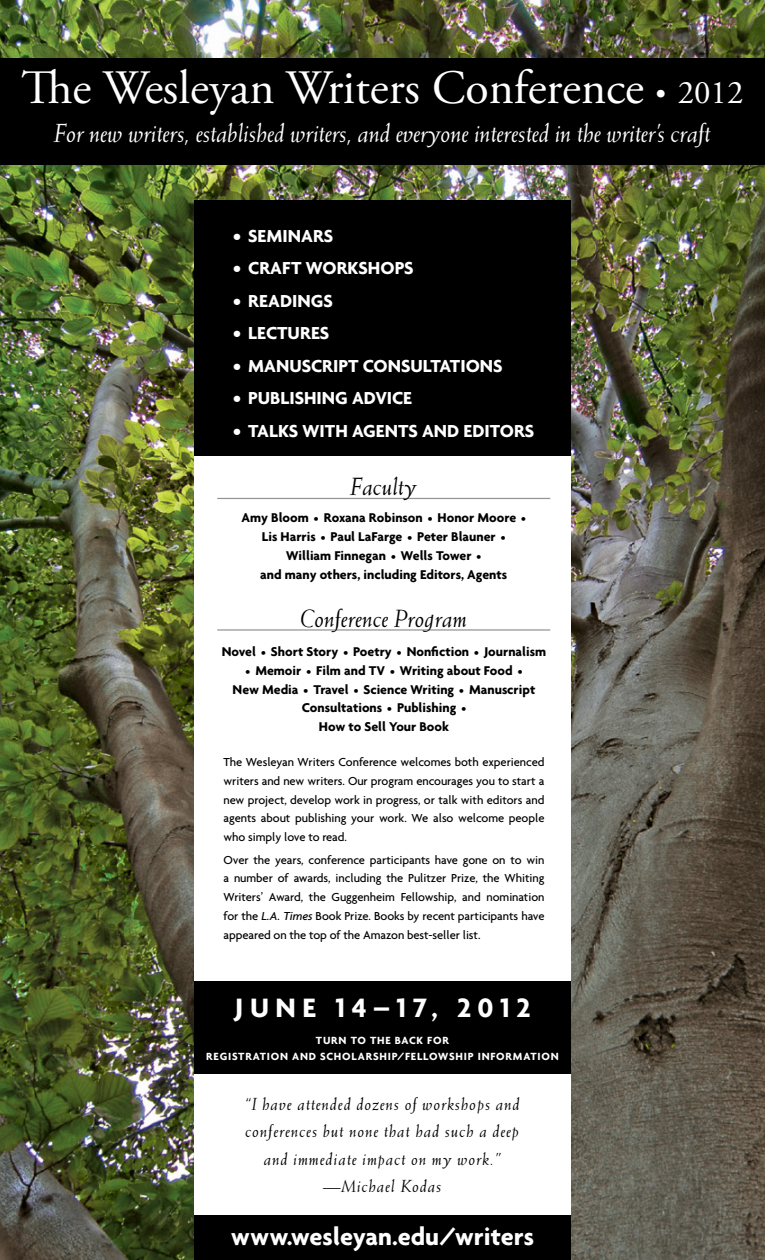
<style>
.page{position:relative;width:765px;height:1260px;background:#fff}
.page>*{position:absolute;margin:0;border:0;box-sizing:border-box;transform-origin:0 0}
.t1{font:47.88px "Adobe Garamond Pro";color:#fff}
.t2{font:700 28.75px "Agenda";letter-spacing:.225em;color:#fff}
.t3{font:italic 26.25px "Weiss";letter-spacing:-.01em;color:#fff}
.t4{font:700 26.25px "Agenda";color:#fff}
.t5{font:italic 25px "Weiss";color:#000}
.t6{font:700 18.75px "Agenda";letter-spacing:.135em;color:#fff}
.t7{font:italic 17.5px/27.5px "Weiss";letter-spacing:.05em;color:#000;text-align:center}
.t8{font:700 13.75px/18.8px "Agenda";color:#000;text-align:center}
.t9{font:500 12.5px/18.8px "Agenda";letter-spacing:-.005em;color:#000;text-align:justify}
.t10{font:700 11.25px "Agenda";letter-spacing:.205em;color:#fff}
.s1{font-size:27.88px}
.s2{font-size:32.88px}
.s3{font-size:11.25px}
.s4{font-style:italic}
</style>
<div class="page">
<img style="left:0;top:0;width:765px;height:1260px">
<div style="left:0;top:58px;width:765px;height:107px;background:#000"></div>
<div style="left:194px;top:201px;width:377px;height:1059px;background:#fff"></div>
<hr style="left:217px;top:629px;width:333px;height:2px;background:#939598">
<hr style="left:217px;top:498px;width:333px;height:1px;background:#939598">
<div style="left:194px;top:201px;width:377px;height:255px;background:#000"></div>
<div style="left:194px;top:981px;width:377px;height:93px;background:#000"></div>
<div style="left:194px;top:1215px;width:377px;height:45px;background:#000"></div>
<h1 class="t1" style="left:22px;top:59px;width:723px">The Wesleyan Writers Conference <span class="s1">•</span> <span class="s2">2012</span></h1>
<h3 class="t3" style="left:54px;top:118px;width:658px">For new writers, established writers, and everyone interested in the writer’s craft</h3>
<h3 class="t6" style="left:233px;top:224px;width:102px">• seminars</h3>
<h3 class="t6" style="left:233px;top:257px;width:19px">• Craft</h3>
<h3 class="t6" style="left:306px;top:257px;width:109px">Workshops</h3>
<h3 class="t6" style="left:233px;top:289px;width:19px">• rea</h3>
<h3 class="t6" style="left:280px;top:289px;width:54px">dings</h3>
<h3 class="t6" style="left:233px;top:322px;width:98px">• Lectures</h3>
<h3 class="t6" style="left:233px;top:354px;width:200px">• Manuscript consultat</h3>
<h3 class="t6" style="left:460px;top:354px;width:44px">ions</h3>
<h3 class="t6" style="left:233px;top:387px;width:179px">• Publishing advice</h3>
<h3 class="t6" style="left:233px;top:419px;width:303px">• Talks with agents and editors</h3>
<h3 class="t5" style="left:351px;top:472px;width:68px">Faculty</h3>
<p class="t8" style="left:241px;top:508px;width:286px">Amy Bloom <span class="s3">•</span> Roxana Robinson <span class="s3">•</span> Honor Moore <span class="s3">• </span>Lis Harris <span class="s3">•</span> Paul LaFarge <span class="s3">•</span> Peter Blauner <span class="s3">• </span>William Finnegan <span class="s3">•</span> Wells Tower <span class="s3">•<br></span>and many others, including Editors, Agents</p>
<h3 class="t5" style="left:300px;top:604px;width:169px">Conference Program</h3>
<p class="t8" style="left:222px;top:642px;width:326px">Novel <span class="s3">•</span> Short Story <span class="s3">•</span> Poetry <span class="s3">•</span> Nonfiction <span class="s3">•</span> Journalism</p>
<p class="t8" style="left:233px;top:661px;width:304px"><span class="s3">•</span> Memoir <span class="s3">•</span> Film and TV <span class="s3">•</span> Writing about Food <span class="s3">• </span>New Media <span class="s3">•</span> Travel <span class="s3">•</span> Science Writing <span class="s3">•</span> Manuscript Consultations <span class="s3">•</span> Publishing <span class="s3">•<br></span>How to Sell Your Book</p>
<p class="t9" style="left:223px;top:752px;width:323px">The Wesleyan Writers Conference welcomes both experienced writers and new writers. Our program encourages you to start a new project, develop work in progress, or talk with editors and agents about publishing your work. We also welcome people who simply love to read.</p>
<p class="t9" style="left:223px;top:850px;width:323px">Over the years, conference participants have gone on to win a number of awards, including the Pulitzer Prize, the Whiting Writers’ Award, the Guggenheim Fellowship, and nomination for the <span class="s4">L.A. Times</span> Book Prize. Books by recent participants have appeared on the top of the Amazon best-seller list.</p>
<h2 class="t2" style="left:235px;top:990px;width:297px">June 14–17, 2012</h2>
<p class="t10" style="left:316px;top:1033px;width:62px">Turn to the</p>
<p class="t10" style="left:395px;top:1033px;width:53px">back for</p>
<p class="t10" style="left:206px;top:1049px;width:40px">Registrat</p>
<p class="t10" style="left:267px;top:1049px;width:93px">ion and Scholar</p>
<p class="t10" style="left:373px;top:1049px;width:39px">ship/fell</p>
<p class="t10" style="left:429px;top:1049px;width:86px">owship informat</p>
<p class="t10" style="left:537px;top:1049px;width:23px">ion</p>
<h3 class="t7" style="left:245px;top:1090px;width:276px">“I have attended dozens of workshops and conferences but none that had such a deep and immediate impact on my work.” —Michael Kodas</h3>
<h3 class="t4" style="left:231px;top:1220px;width:305px">www.wesleyan.edu/writers</h3>
</div>
